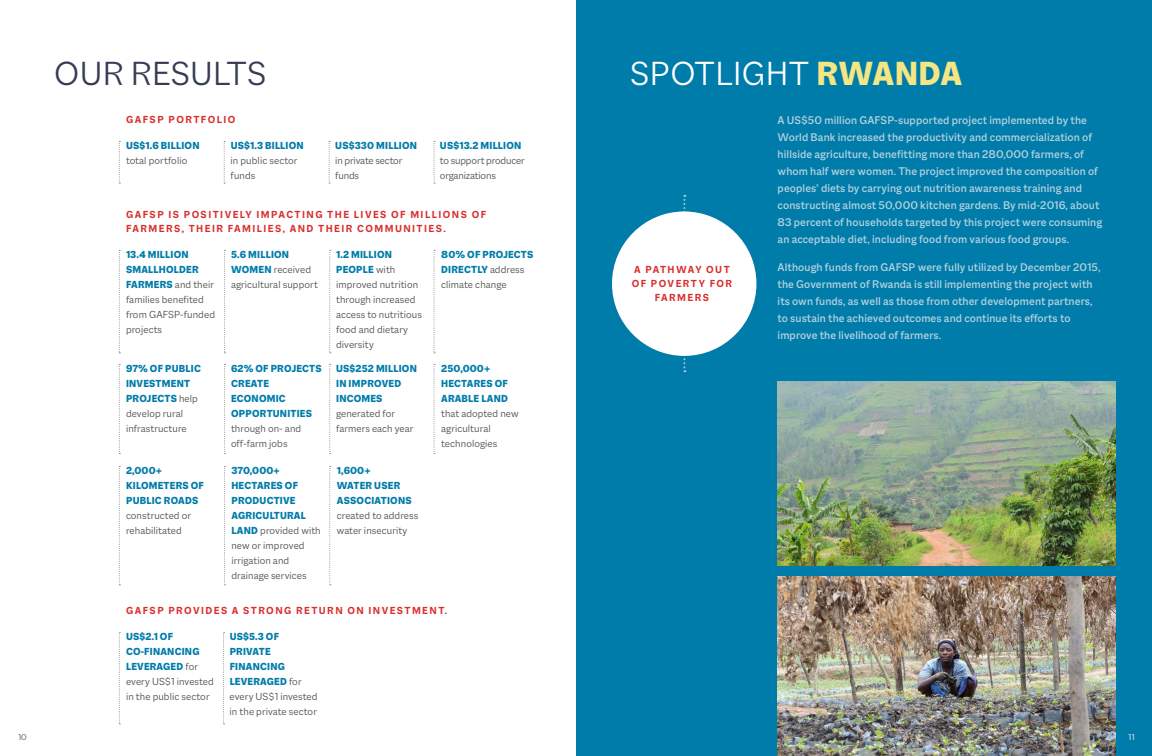
<style>
.page{position:relative;width:1152px;height:756px;background:#fff}
.page>*{position:absolute;margin:0;border:0;box-sizing:border-box;transform-origin:0 0}
.Heading{font:300 36px "Macklin Sans";letter-spacing:.01em;color:#fff}
.Heading-2{font:300 36px "Macklin Sans";letter-spacing:.005em;color:#353c54}
.Body_ko{font:500 12px/17px "Macklin Sans";letter-spacing:.01em;color:#b5d2df}
.Body{font:300 11px/15px "Macklin Sans";letter-spacing:.01em;color:#4a4a4b}
.Body-2{font:800 11px/15px "Macklin Sans";letter-spacing:.02em;color:#007caa}
.Callout_2{font:700 11px/14px "Macklin Sans";letter-spacing:.13em;color:#d92e2e;text-align:center}
.Body-3{font:300 11px/15px "Macklin Sans";letter-spacing:-.01em;color:#4a4a4b}
.Body-4{font:300 9px "Macklin Sans";color:#4a4a4b}
.Body-5{font:300 9px "Macklin Sans";color:#fff}
.s1{font-weight:800;color:#007caa}
.s2{font-weight:300;color:#4a4a4b}
.s3{font-weight:800;color:#f5e583}
</style>
<div class="page">
<div style="left:576px;top:0;width:576px;height:756px;background:#007caa"></div>
<svg style="left:683px;top:195px;width:2px;height:177px"></svg>
<div style="left:612px;top:211px;width:144px;height:145px;background:#fff;border-radius:50%"></div>
<img style="left:778px;top:576px;width:338px;height:180px">
<img style="left:777px;top:382px;width:339px;height:184px">
<svg style="left:119px;top:250px;width:1px;height:103px"></svg>
<svg style="left:224px;top:250px;width:2px;height:103px"></svg>
<svg style="left:329px;top:250px;width:2px;height:103px"></svg>
<svg style="left:434px;top:250px;width:1px;height:103px"></svg>
<svg style="left:119px;top:364px;width:1px;height:90px"></svg>
<svg style="left:224px;top:364px;width:2px;height:90px"></svg>
<svg style="left:329px;top:364px;width:2px;height:90px"></svg>
<svg style="left:434px;top:364px;width:1px;height:90px"></svg>
<svg style="left:119px;top:466px;width:1px;height:119px"></svg>
<svg style="left:224px;top:466px;width:2px;height:119px"></svg>
<svg style="left:329px;top:466px;width:2px;height:119px"></svg>
<svg style="left:119px;top:632px;width:1px;height:92px"></svg>
<svg style="left:223px;top:632px;width:2px;height:92px"></svg>
<svg style="left:119px;top:141px;width:1px;height:43px"></svg>
<svg style="left:224px;top:141px;width:1px;height:43px"></svg>
<svg style="left:329px;top:141px;width:1px;height:43px"></svg>
<svg style="left:434px;top:141px;width:1px;height:43px"></svg>
<p class="Heading-2" style="left:54px;top:53px;width:214px">OUR RESULTS</p>
<p class="Callout_2" style="left:126px;top:113px;width:111px">GAFSP PORTFOLIO</p>
<p class="Body-2" style="left:126px;top:138px;width:75px">US$1.6 BILLION</p>
<p class="Body" style="left:126px;top:153px;width:63px">total portfolio</p>
<p class="Body-2" style="left:231px;top:138px;width:75px">US$1.3 BILLION</p>
<p class="Body" style="left:231px;top:153px;width:68px">in public sector funds</p>
<p class="Body-2" style="left:335px;top:138px;width:83px">US$330 MILLION</p>
<p class="Body-3" style="left:335px;top:153px;width:69px">in private sector funds</p>
<p class="Body-2" style="left:440px;top:138px;width:83px">US$13.2 MILLION</p>
<p class="Body-3" style="left:440px;top:153px;width:86px">to support producer organizations</p>
<p class="Callout_2" style="left:126px;top:207px;width:362px;text-align:left">GAFSP IS POSITIVELY IMPACTING THE LIVES OF MILLIONS OF<br>FARMERS, THEIR FAMILIES, AND THEIR COMMUNITIES.</p>
<p class="Body" style="left:126px;top:247px;width:91px"><span class="s1">13.4 MILLION<br>SMALLHOLDER<br>FARMERS</span> and their families benefited from GAFSP-funded projects</p>
<p class="Body" style="left:231px;top:247px;width:88px"><span class="s1">5.6 MILLION<br>WOMEN</span> received agricultural support</p>
<p class="Body" style="left:336px;top:247px;width:87px"><span class="s1">1.2 MILLION<br>PEOPLE</span> with improved nutrition through increased access to nutritious food and dietary diversity</p>
<p class="Body-2" style="left:441px;top:247px;width:94px">80% OF PROJECTS<br>DIRECTLY <span class="s2">address climate change</span></p>
<p class="Body" style="left:126px;top:361px;width:76px"><span class="s1">97% OF PUBLIC<br>INVESTMENT<br>PROJECTS</span> help develop rural infrastructure</p>
<p class="Body-2" style="left:231px;top:361px;width:92px">62% OF PROJECTS<br>CREATE<br>ECONOMIC<br>OPPORTUNITIES <span class="s2">through on- and off-farm jobs</span></p>
<p class="Body-2" style="left:336px;top:361px;width:82px">US$252 MILLION<br>IN IMPROVED<br>INCOMES <span class="s2">generated for farmers each year</span></p>
<p class="Body" style="left:441px;top:361px;width:79px"><span class="s1">250,000+<br>HECTARES OF<br>ARABLE LAND </span>that adopted new agricultural technologies</p>
<p class="Body-2" style="left:126px;top:463px;width:79px">2,000+<br>KILOMETERS OF<br>PUBLIC ROADS <span class="s2">constructed or rehabilitated</span></p>
<p class="Body" style="left:231px;top:463px;width:91px"><span class="s1">370,000+<br>HECTARES OF<br>PRODUCTIVE<br>AGRICULTURAL<br>LAND</span> provided with new or improved irrigation and drainage services</p>
<p class="Body" style="left:337px;top:463px;width:83px"><span class="s1">1,600+<br>WATER USER<br>ASSOCIATIONS </span>created to address water insecurity</p>
<p class="Callout_2" style="left:126px;top:604px;width:323px">GAFSP PROVIDES A STRONG RETURN ON INVESTMENT.</p>
<p class="Body" style="left:126px;top:629px;width:89px"><span class="s1">US$2.1 OF<br>CO-FINANCING<br>LEVERAGED</span> for every US$1 invested in the public sector</p>
<p class="Body" style="left:230px;top:629px;width:89px"><span class="s1">US$5.3 OF<br>PRIVATE<br>FINANCING<br>LEVERAGED</span> for every US$1 invested in the private sector</p>
<p class="Heading" style="left:630px;top:53px;width:334px">SPOTLIGHT <span class="s3">RWANDA</span></p>
<p class="Callout_2" style="left:632px;top:262px;width:102px">A PATHWAY OUT<br>OF POVERTY FOR<br>FARMERS</p>
<p class="Body_ko" style="left:778px;top:112px;width:326px">A US$50 million GAFSP-supported project implemented by the World Bank increased the productivity and commercialization of hillside agriculture, benefitting more than 280,000 farmers, of whom half were women. The project improved the composition of peoples’ diets by carrying out nutrition awareness training and constructing almost 50,000 kitchen gardens. By mid-2016, about 83 percent of households targeted by this project were consuming an acceptable diet, including food from various food groups.</p>
<p class="Body_ko" style="left:778px;top:258px;width:324px">Although funds from GAFSP were fully utilized by December 2015, the Government of Rwanda is still implementing the project with its own funds, as well as those from other development partners, to sustain the achieved outcomes and continue its efforts to improve the livelihood of farmers.</p>
<p class="Body-4" style="left:18px;top:732px;width:10px">10</p>
<p class="Body-5" style="left:1128px;top:732px;width:8px">11</p>
</div>
